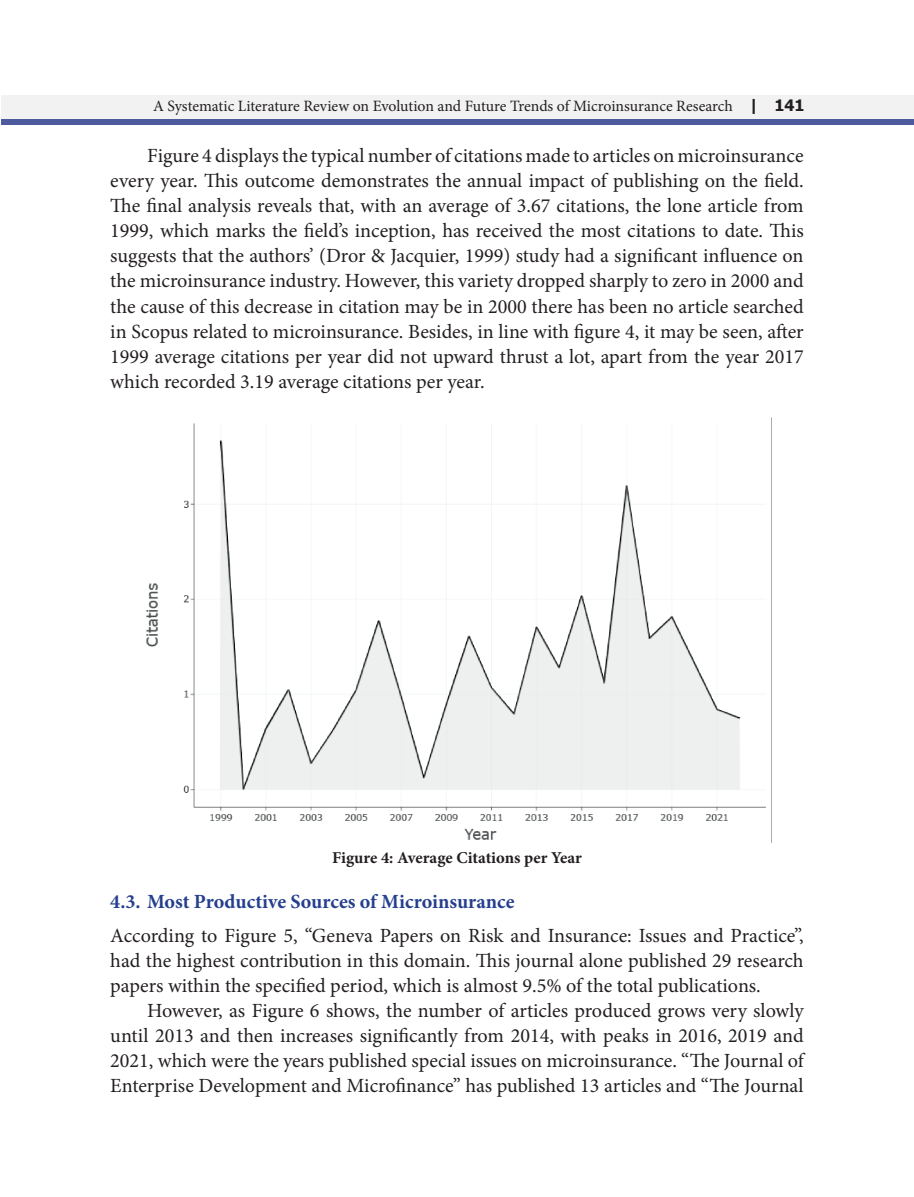
<style>
.page{position:relative;width:914px;height:1197px;background:#fff}
.page>*{position:absolute;margin:0;border:0;box-sizing:border-box;transform-origin:0 0}
.Body_text{font:20.12px/25.2px "Minion Pro";letter-spacing:-.005em;color:#231f20;text-align:justify}
.Body_left{font:20.12px/25.2px "Minion Pro";color:#231f20;text-align:justify}
.sub_head_2{font:700 20.12px "Minion Pro";color:#253f8e}
.t1{font:700 16.62px "Minion Pro";color:#231f20}
.t2{font:15.75px "Minion Pro";letter-spacing:-.005em;color:#231f20}
.s1{font-family:"Tahoma";font-weight:700}
</style>
<div class="page">
<div style="left:2px;top:95px;width:912px;height:29px;background:#f2f2f2"></div>
<div style="left:2px;top:119px;width:912px;height:6px;background:#4d5a9e"></div>
<img style="left:146px;top:417px;width:626px;height:425px">
<p class="t2" style="left:153px;top:95px;width:653px">A Systematic Literature Review on Evolution and Future Trends of Microinsurance Research <span class="s1">| 141</span></p>
<p class="Body_text" style="left:110px;top:143px;width:695px;text-indent:37px">Figure 4 displays the typical number of citations made to articles on microinsurance every year. This outcome demonstrates the annual impact of publishing on the field.<br>The final analysis reveals that, with an average of 3.67 citations, the lone article from 1999, which marks the field’s inception, has received the most citations to date. This suggests that the authors’ (Dror &amp; Jacquier, 1999) study had a significant influence on the microinsurance industry. However, this variety dropped sharply to zero in 2000 and the cause of this decrease in citation may be in 2000 there has been no article searched in Scopus related to microinsurance. Besides, in line with figure 4, it may be seen, after 1999 average citations per year did not upward thrust a lot, apart from the year 2017 which recorded 3.19 average citations per year.</p>
<p class="t1" style="left:332px;top:846px;width:251px">Figure 4: Average Citations per Year</p>
<p class="sub_head_2" style="left:110px;top:887px;width:406px">4.3. Most Productive Sources of Microinsurance</p>
<p class="Body_left" style="left:110px;top:923px;width:695px">According to Figure 5, “Geneva Papers on Risk and Insurance: Issues and Practice”, had the highest contribution in this domain. This journal alone published 29 research papers within the specified period, which is almost 9.5% of the total publications.</p>
<p class="Body_text" style="left:110px;top:998px;width:695px;text-indent:37px">However, as Figure 6 shows, the number of articles produced grows very slowly until 2013 and then increases significantly from 2014, with peaks in 2016, 2019 and 2021, which were the years published special issues on microinsurance. “The Journal of Enterprise Development and Microfinance” has published 13 articles and “The Journal</p>
</div>
